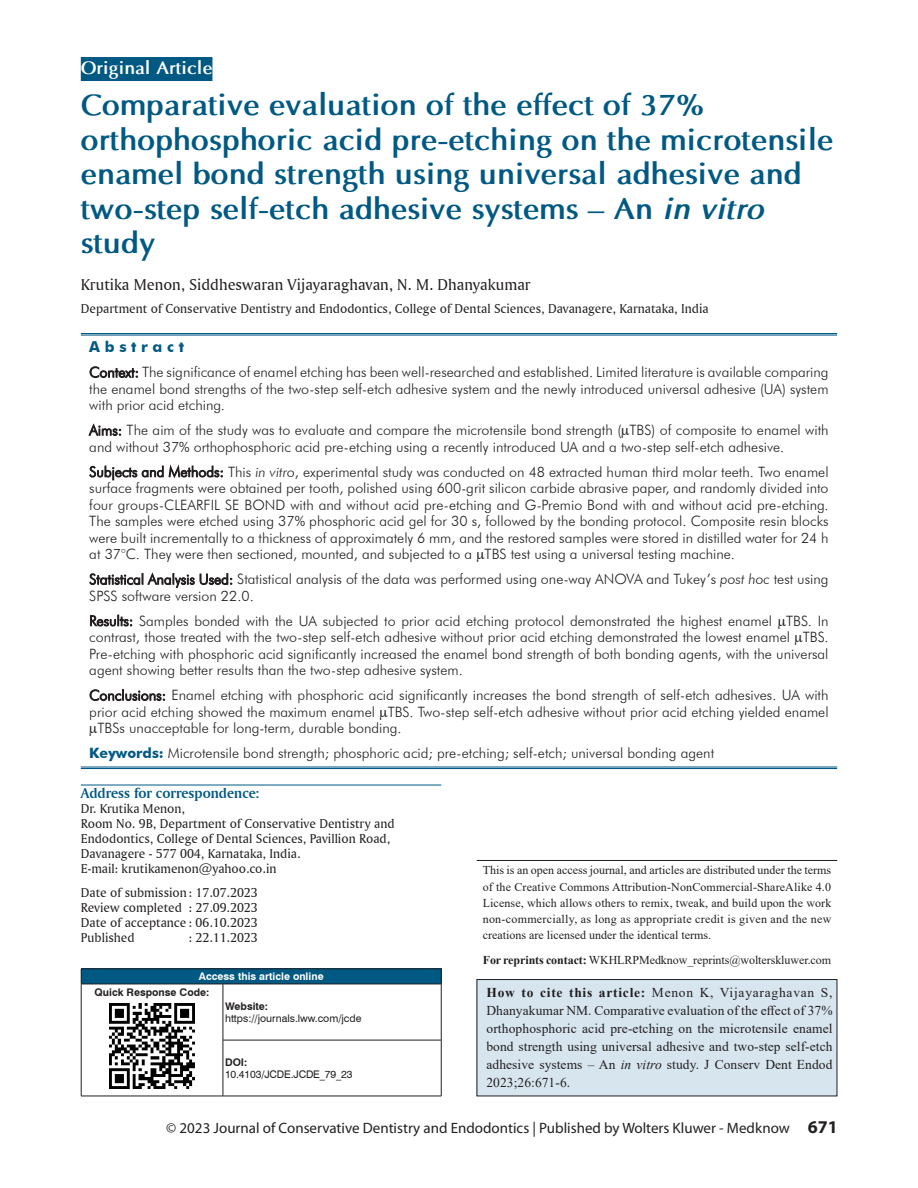
<style>
.page{position:relative;width:918px;height:1188px;background:#fff}
.page>*{position:absolute;margin:0;border:0;box-sizing:border-box;transform-origin:0 0}
.AT{font:700 30px/34.5px "Optima";color:#005983}
.AH{font:700 18px "Optima";color:#fff}
.AU{font:16.5px "Amerigo BT Roman A";color:#231f20}
.R_FOLIO{font:15px "Myriad";color:#231f20}
.ADD{font:15px "Amerigo BT Bold A";color:#005983}
.ABSH{font:700 15px "Futura BT";letter-spacing:.31em;color:#005983}
.ABS{font:300 14.25px/16.5px "Futura BT";color:#231f20;text-align:justify}
.KWD{font:300 14.25px "Futura BT";color:#231f20}
.HTC{font:13.5px/18px "Times New Roman";letter-spacing:.005em;color:#231f20;text-align:justify}
.ADD-2{font:13.5px/15px "Amerigo BT Roman A";color:#231f20}
.HIS{font:13.5px/15px "Amerigo BT Roman A";color:#231f20;text-align:justify}
.AFF{font:13.5px "Amerigo BT Roman A";color:#231f20}
.C{font:12px/16.2px "Times New Roman";color:#231f20;text-align:justify}
.WEB{font:10.5px/12.6px "Swiss 721 BT";color:#231f20}
.AAO{font:700 10.5px "Swiss 721 BT";color:#fff}
.QRC{font:700 10.5px "Swiss 721 BT";color:#231f20}
.s1{font-style:italic}
.s2{font-weight:700;color:#005983}
.s3{font-weight:700}
.s4{font-family:"Myriad Pro";font-weight:700;font-size:18px}
</style>
<div class="page">
<hr style="left:81px;top:333px;width:756px;height:1px;background:#005983">
<hr style="left:81px;top:335px;width:756px;height:1px;background:#005983">
<hr style="left:81px;top:767px;width:756px;height:1px;background:#005983">
<hr style="left:81px;top:768px;width:756px;height:1px;background:#005983">
<svg style="left:90px;top:366px;width:48px;height:12px"></svg>
<svg style="left:89px;top:424px;width:32px;height:12px"></svg>
<svg style="left:89px;top:464px;width:134px;height:16px"></svg>
<svg style="left:89px;top:573px;width:143px;height:15px"></svg>
<svg style="left:90px;top:615px;width:42px;height:12px"></svg>
<svg style="left:90px;top:689px;width:75px;height:12px"></svg>
<hr style="left:81px;top:785px;width:360px;height:1px;background:#005983">
<div style="left:81px;top:969px;width:360px;height:15px;background:#005983"></div>
<hr style="left:441px;top:984px;width:1px;height:56px;background:#231f20">
<hr style="left:441px;top:1040px;width:1px;height:56px;background:#231f20">
<hr style="left:223px;top:984px;width:1px;height:56px;background:#231f20">
<hr style="left:223px;top:1040px;width:218px;height:1px;background:#231f20">
<hr style="left:223px;top:1040px;width:1px;height:56px;background:#231f20">
<hr style="left:81px;top:1096px;width:142px;height:1px;background:#231f20">
<hr style="left:223px;top:1096px;width:218px;height:1px;background:#231f20">
<hr style="left:81px;top:969px;width:142px;height:1px;background:#231f20">
<svg style="left:81px;top:969px;width:1px;height:15px"></svg>
<hr style="left:223px;top:969px;width:218px;height:1px;background:#231f20">
<svg style="left:441px;top:969px;width:1px;height:15px"></svg>
<hr style="left:81px;top:984px;width:142px;height:1px;background:#231f20">
<hr style="left:223px;top:984px;width:218px;height:1px;background:#231f20">
<hr style="left:81px;top:984px;width:1px;height:56px;background:#231f20">
<hr style="left:81px;top:1040px;width:1px;height:56px;background:#231f20">
<img style="left:110px;top:1003px;width:85px;height:85px">
<div style="left:81px;top:57px;width:131px;height:24px;background:#005983"></div>
<div style="left:477px;top:980px;width:360px;height:116px;background:#d7e5ef"></div>
<div style="left:477px;top:979px;width:360px;height:117px;border:1px solid #231f20"></div>
<hr style="left:477px;top:860px;width:360px;height:1px;background:#231f20">
<p class="AH" style="left:81px;top:57px;width:133px">Original Article</p>
<p class="AT" style="left:81px;top:87px;width:754px">Comparative evaluation of the effect of 37% orthophosphoric acid pre-etching on the microtensile enamel bond strength using universal adhesive and two‑step self‑etch adhesive systems – An <span class="s1">invitro </span>study</p>
<p class="AU" style="left:81px;top:274px;width:451px">Krutika Menon, Siddheswaran Vijayaraghavan, N. M. Dhanyakumar</p>
<p class="AFF" style="left:81px;top:300px;width:629px">Department of Conservative Dentistry and Endodontics, College of Dental Sciences, Davanagere, Karnataka, India</p>
<p class="ABSH" style="left:89px;top:338px;width:96px">Abstract</p>
<p class="ABS" style="left:89px;top:364px;width:741px">Context: The significance of enamel etching has been well‑researched and established. Limited literature is available comparing the enamel bond strengths of the two‑step self‑etch adhesive system and the newly introduced universal adhesive (UA) system with prior acid etching.</p>
<p class="ABS" style="left:89px;top:422px;width:741px">Aims: The aim of the study was to evaluate and compare the microtensile bond strength ( TBS) of composite to enamel with and without 37% orthophosphoric acid pre-etching using a recently introduced UA and a two‑step self‑etch adhesive.</p>
<p class="ABS" style="left:89px;top:463px;width:741px">Subjects and Methods: This <span class="s1">in vitro</span>, experimental study was conducted on 48 extracted human third molar teeth. Two enamel surface fragments were obtained per tooth, polished using 600‑grit silicon carbide abrasive paper, and randomly divided into four groups‑CLEARFIL SE BOND with and without acid pre-etching and G‑Premio Bond with and without acid pre-etching.<br>The samples were etched using 37% phosphoric acid gel for 30 s, followed by the bonding protocol. Composite resin blocks were built incrementally to a thickness of approximately 6 mm, and the restored samples were stored in distilled water for 24 h at 37°C. They were then sectioned, mounted, and subjected to a TBS test using a universal testing machine.</p>
<p class="ABS" style="left:89px;top:571px;width:741px">Statistical Analysis Used: Statistical analysis of the data was performed using one‑way ANOVA and Tukey’s <span class="s1">post hoc</span> test using<br>SPSS software version 22.0.</p>
<p class="ABS" style="left:89px;top:612px;width:741px">Results: Samples bonded with the UA subjected to prior acid etching protocol demonstrated the highest enamel TBS. In contrast, those treated with the two‑step self‑etch adhesive without prior acid etching demonstrated the lowest enamel TBS.<br>Pre-etching with phosphoric acid significantly increased the enamel bond strength of both bonding agents, with the universal agent showing better results than the two‑step adhesive system.</p>
<p class="ABS" style="left:89px;top:687px;width:741px">Conclusions: Enamel etching with phosphoric acid significantly increases the bond strength of self‑etch adhesives. UA with</p>
<p class="ABS" style="left:89px;top:703px;width:741px">prior acid etching showed the maximum enamel TBS. Two‑step self‑etch adhesive without prior acid etching yielded enamel</p>
<p class="ABS" style="left:98px;top:720px;width:305px">TBSs unacceptable for long‑term, durable bonding.</p>
<p class="KWD" style="left:89px;top:745px;width:626px"><span class="s2">Keywords:</span> Microtensile bond strength; phosphoric acid; pre-etching; self‑etch; universal bonding agent</p>
<p class="ADD" style="left:81px;top:784px;width:180px">Address for correspondence:</p>
<p class="ADD-2" style="left:81px;top:801px;width:315px">Dr. Krutika Menon,<br>Room No. 9B, Department of Conservative Dentistry and Endodontics, College of Dental Sciences, Pavillion Road, Davanagere ‑ 577 004, Karnataka, India.<br>E‑mail: krutikamenon@yahoo.co.in</p>
<p class="HIS" style="left:81px;top:884px;width:178px">Date of submission : 17.07.2023<br>Review completed : 27.09.2023<br>Date of acceptance : 06.10.2023<br>Published</p>
<p class="C" style="left:483px;top:862px;width:350px">This is an open access journal, and articles are distributed under the terms of the Creative Commons Attribution‑NonCommercial‑ShareAlike 4.0<br>License, which allows others to remix, tweak, and build upon the work non‑commercially, as long as appropriate credit is given and the new creations are licensed under the identical terms.</p>
<p class="C" style="left:483px;top:952px;width:350px"><span class="s3">For reprints contact:</span> WKHLRPMedknow_reprints@wolterskluwer.com</p>
<p class="HIS" style="left:189px;top:929px;width:70px">: 22.11.2023</p>
<p class="AAO" style="left:199px;top:969px;width:126px">Access this article online</p>
<p class="QRC" style="left:95px;top:985px;width:116px">Quick Response Code:</p>
<p class="WEB" style="left:225px;top:999px;width:138px"><span class="s3">Website: </span>https://journals.lww.com/jcde</p>
<p class="WEB" style="left:225px;top:1055px;width:129px"><span class="s3">DOI:<br></span>10.4103/JCDE.JCDE_79_23</p>
<p class="HTC" style="left:486px;top:983px;width:348px"><span class="s3">How to cite this article:</span> Menon K, Vijayaraghavan S, Dhanyakumar NM. Comparative evaluation of the effect of 37% orthophosphoric acid pre-etching on the microtensile enamel bond strength using universal adhesive and two‑step self‑etch adhesive systems – An <span class="s1">in vitro</span> study. J Conserv Dent Endod 2023;26:671-6.</p>
<p class="R_FOLIO" style="left:166px;top:1120px;width:673px">© 2023 Journal of Conservative Dentistry and Endodontics | Published by Wolters Kluwer - Medknow <span class="s4">671</span></p>
</div>
